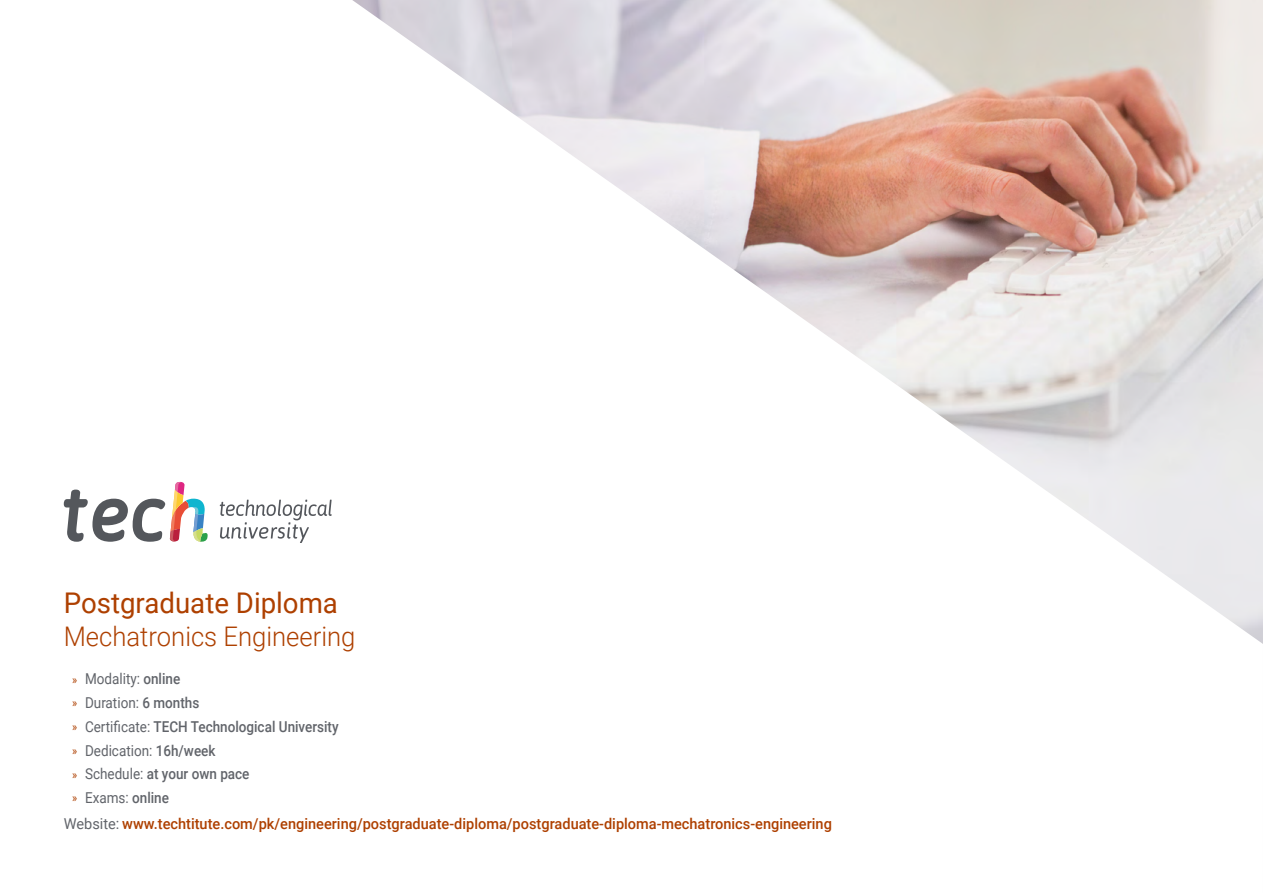
<style>
.page{position:relative;width:1263px;height:893px;background:#fff}
.page>*{position:absolute;margin:0;border:0;box-sizing:border-box;transform-origin:0 0}
.t1{font:28.5px "Roboto";color:#ae4000}
.t2{font:300 27px "Roboto";color:#ae4000;scale:.95 1}
.t3{font:500 15px/23.7px "Roboto";color:#61646a;scale:.9 1}
.t4{font:500 15px "Roboto";color:#ae4000}
.s1{font-weight:400;font-size:12px;color:#ae4000}
.s2{font-weight:400}
.s3{font-weight:400;color:#61646a}
</style>
<div class="page">
<img style="left:352px;top:0;width:911px;height:644px">
<svg style="left:64px;top:482px;width:144px;height:60px"></svg>
<svg style="left:220px;top:500px;width:112px;height:43px"></svg>
<h1 class="t1" style="left:64px;top:583px;width:276px">Postgraduate Diploma</h1>
<h2 class="t2" style="left:64px;top:617px;width:309px">Mechatronics Engineering</h2>
<p class="t3" style="left:72px;top:667px;width:297px"><span class="s1">»</span> <span class="s2">Modality:</span> online<br><span class="s1">»</span> <span class="s2">Duration:</span> 6 months<br><span class="s1">»</span> <span class="s2">Certificate:</span> TECH Technological University <span class="s1">»</span> <span class="s2">Dedication:</span> 16h/week<br><span class="s1">»</span> <span class="s2">Schedule:</span> at your own pace<br><span class="s1">»</span> <span class="s2">Exams:</span> online</p>
<p class="t4" style="left:64px;top:813px;width:770px"><span class="s3">Website:</span> www.techtitute.com/pk/engineering/postgraduate-diploma/postgraduate-diploma-mechatronics-engineering</p>
</div>
